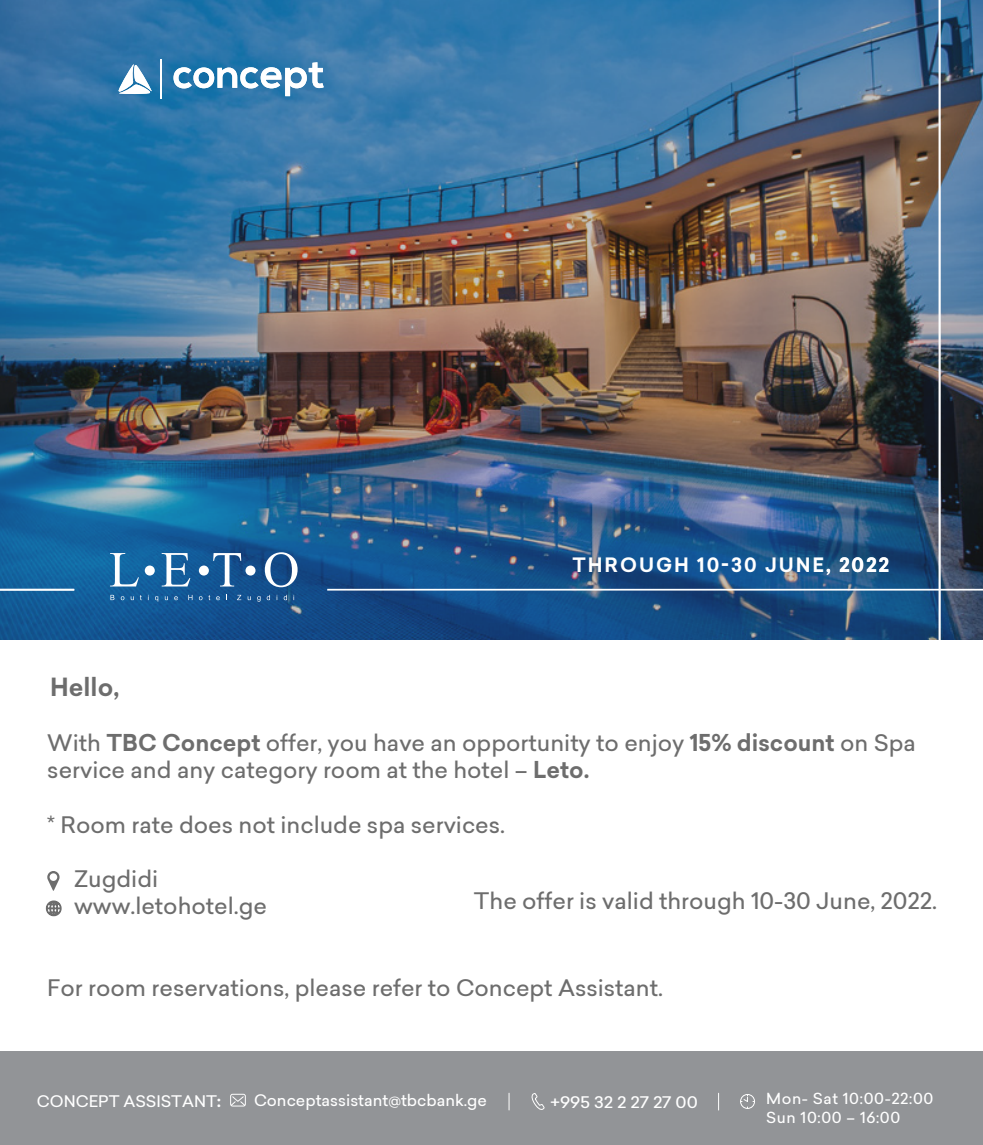
<style>
.page{position:relative;width:983px;height:1145px;background:#fff}
.page>*{position:absolute;margin:0;border:0;box-sizing:border-box;transform-origin:0 0}
.t1{font:700 24.5px "TBC Sailec";color:#6d6d6d}
.t2{font:500 22.75px/27.3px "TBC Sailec";color:#6d6d6d}
.t3{font:700 19.43px "TBC Sailec";letter-spacing:.1em;color:#fff}
.t4{font:500 15.92px "TBC Sailec";color:#fff}
.t5{font:500 15.92px "TBC Sailec";color:#fff;scale:1.08 1}
.t6{font:500 15.22px/19.1px "TBC Sailec";letter-spacing:.04em;color:#fff}
.s1{font-weight:700}
</style>
<div class="page">
<svg style="left:47px;top:871px;width:13px;height:20px"></svg>
<img style="left:0;top:0;width:982px;height:639px">
<hr style="left:327px;top:589px;width:655px;height:2px;background:#fff">
<svg style="left:110px;top:595px;width:4px;height:5px"></svg>
<svg style="left:121px;top:596px;width:3px;height:4px"></svg>
<svg style="left:131px;top:596px;width:3px;height:4px"></svg>
<svg style="left:155px;top:596px;width:3px;height:6px"></svg>
<svg style="left:165px;top:596px;width:3px;height:4px"></svg>
<svg style="left:174px;top:596px;width:4px;height:4px"></svg>
<svg style="left:188px;top:595px;width:4px;height:5px"></svg>
<svg style="left:199px;top:596px;width:3px;height:4px"></svg>
<svg style="left:216px;top:596px;width:4px;height:4px"></svg>
<svg style="left:237px;top:595px;width:4px;height:5px"></svg>
<svg style="left:247px;top:596px;width:4px;height:4px"></svg>
<svg style="left:257px;top:596px;width:3px;height:6px"></svg>
<svg style="left:267px;top:595px;width:3px;height:5px"></svg>
<svg style="left:283px;top:595px;width:4px;height:5px"></svg>
<svg style="left:110px;top:553px;width:29px;height:33px"></svg>
<svg style="left:162px;top:553px;width:28px;height:33px"></svg>
<svg style="left:213px;top:553px;width:28px;height:33px"></svg>
<svg style="left:265px;top:552px;width:32px;height:35px"></svg>
<div style="left:145px;top:565px;width:10px;height:10px;background:#fff;border-radius:50%"></div>
<div style="left:199px;top:565px;width:10px;height:10px;background:#fff;border-radius:50%"></div>
<div style="left:245px;top:565px;width:10px;height:10px;background:#fff;border-radius:50%"></div>
<svg style="left:45px;top:900px;width:17px;height:17px"></svg>
<div style="left:0;top:1051px;width:982px;height:94px;background:#929497"></div>
<svg style="left:508px;top:1093px;width:1px;height:17px"></svg>
<svg style="left:718px;top:1093px;width:1px;height:17px"></svg>
<svg style="left:531px;top:1093px;width:14px;height:17px"></svg>
<div style="left:740px;top:1094px;width:14px;height:15px;border:1px solid #fff;border-radius:50%"></div>
<svg style="left:740px;top:1094px;width:14px;height:14px"></svg>
<div style="left:230px;top:1094px;width:16px;height:12px;border:1px solid #fff;border-radius:2px"></div>
<svg style="left:230px;top:1095px;width:16px;height:11px"></svg>
<hr style="left:0;top:589px;width:74px;height:2px;background:#fff">
<hr style="left:938px;top:0;width:2px;height:688px;background:#fff">
<svg style="left:119px;top:64px;width:33px;height:30px"></svg>
<svg style="left:173px;top:62px;width:150px;height:34px"></svg>
<hr style="left:160px;top:59px;width:2px;height:40px;background:#fff">
<p class="t3" style="left:572px;top:551px;width:318px">THROUGH 10-30 JUNE, 2022</p>
<p class="t1" style="left:50px;top:670px;width:70px">Hello,</p>
<p class="t2" style="left:47px;top:728px;width:870px">With <span class="s1">TBC Concept</span> offer, you have an opportunity to enjoy <span class="s1">15% discount</span> on Spa service and any category room at the hotel – <span class="s1">Leto.</span></p>
<p class="t2" style="left:47px;top:810px;width:459px">* Room rate does not include spa services.</p>
<p class="t2" style="left:74px;top:865px;width:194px">Zugdidi www.letohotel.ge</p>
<p class="t2" style="left:474px;top:887px;width:464px">The offer is valid through 10-30 June, 2022.</p>
<p class="t2" style="left:47px;top:974px;width:617px">For room reservations, please refer to Concept Assistant.</p>
<p class="t4" style="left:37px;top:1090px;width:186px">CONCEPT ASSISTANT<span class="s1">:</span></p>
<p class="t4" style="left:254px;top:1089px;width:234px">Conceptassistant@tbcbank.ge</p>
<p class="t5" style="left:550px;top:1091px;width:138px">+995 32 2 27 27 00</p>
<p class="t6" style="left:766px;top:1089px;width:169px">Mon- Sat 10:00-22:00<br>Sun 10:00 – 16:00</p>
</div>
